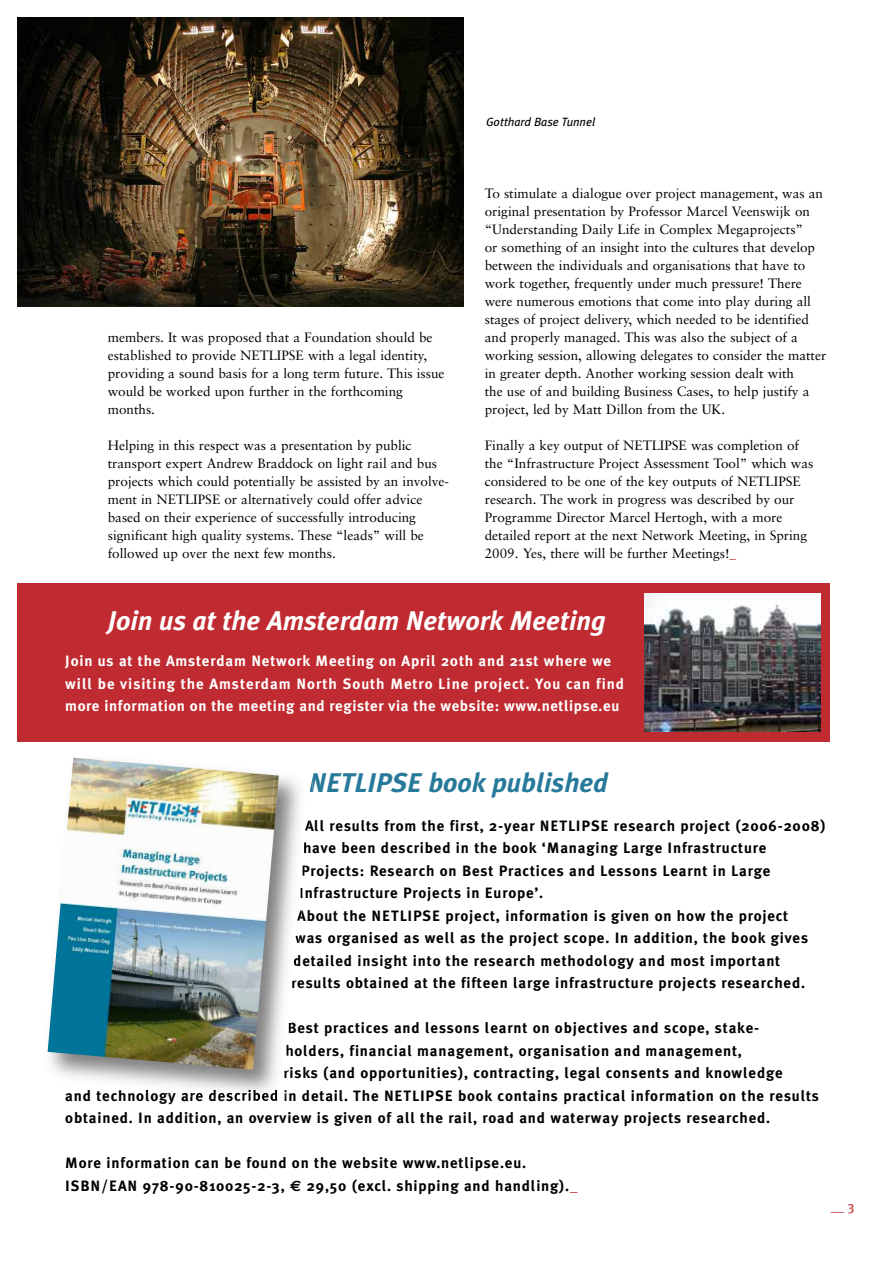
<style>
.page{position:relative;width:893px;height:1263px;background:#fff}
.page>*{position:absolute;margin:0;border:0;box-sizing:border-box;transform-origin:0 0}
.t1{font:italic 700 27px "Meta Plus";color:#fff}
.t2{font:italic 700 27px "Meta Plus";color:#27799a}
.t3{font:700 15px/22.5px "Meta Plus";letter-spacing:.055em;color:#000}
.t4{font:700 15px/22.5px "Meta Plus";letter-spacing:.055em;color:#fff}
.t5{font:13.5px/18px "Sabon";color:#000}
.t6{font:13.5px "Meta Plus";color:#bf2b30}
.t7{font:italic 12px "Meta Plus";color:#000}
.s1{color:#bf2b30}
.s2{font-family:"Euro Sans"}
</style>
<div class="page">
<div style="left:17px;top:583px;width:812px;height:158px;background:#bf2b30"></div>
<img style="left:47px;top:757px;width:267px;height:344px">
<svg style="left:305px;top:820px;width:4px;height:11px"></svg>
<svg style="left:304px;top:842px;width:3px;height:11px"></svg>
<svg style="left:302px;top:865px;width:3px;height:11px"></svg>
<svg style="left:300px;top:888px;width:3px;height:10px"></svg>
<svg style="left:297px;top:910px;width:4px;height:11px"></svg>
<svg style="left:295px;top:935px;width:4px;height:8px"></svg>
<svg style="left:294px;top:957px;width:4px;height:9px"></svg>
<svg style="left:292px;top:980px;width:3px;height:8px"></svg>
<svg style="left:289px;top:1023px;width:3px;height:10px"></svg>
<svg style="left:286px;top:1045px;width:4px;height:11px"></svg>
<svg style="left:284px;top:1070px;width:3px;height:8px"></svg>
<img style="left:119px;top:1090px;width:39px;height:11px">
<img style="left:310px;top:773px;width:3px;height:19px">
<img style="left:48px;top:758px;width:231px;height:312px">
<img style="left:17px;top:17px;width:446px;height:289px">
<img style="left:645px;top:593px;width:175px;height:138px">
<p class="t5" style="left:108px;top:329px;width:338px">members. It was proposed that a Foundation should be established to provide NETLIPSE with a legal identity, providing a sound basis for a long term future. This issue would be worked upon further in the forthcoming months.</p>
<p class="t5" style="left:108px;top:437px;width:343px">Helping in this respect was a presentation by public transport expert Andrew Braddock on light rail and bus projects which could potentially be assisted by an involve&shy;ment in NETLIPSE or alternatively could offer advice based on their experience of successfully introducing significant high quality systems. These “leads” will be followed up over the next few months.</p>
<p class="t7" style="left:486px;top:115px;width:111px">Gotthard Base Tunnel</p>
<p class="t5" style="left:485px;top:185px;width:343px">To stimulate a dialogue over project management, was an original presentation by Professor Marcel Veenswijk on “Understanding Daily Life in Complex Megaprojects”<br>or something of an insight into the cultures that develop between the individuals and organisations that have to work together, frequently under much pressure! There were numerous emotions that come into play during all stages of project delivery, which needed to be identified and properly managed. This was also the subject of a working session, allowing delegates to consider the matter in greater depth. Another working session dealt with<br>the use of and building Business Cases, to help justify a project, led by Matt Dillon from the UK.</p>
<p class="t5" style="left:485px;top:437px;width:330px">Finally a key output of NETLIPSE was completion of the “Infrastructure Project Assessment Tool” which was considered to be one of the key outputs of NETLIPSE research. The work in progress was described by our Programme Director Marcel Hertogh, with a more detailed report at the next Network Meeting, in Spring 2009. Yes, there will be further Meetings!<span class="s1">_</span></p>
<h1 class="t1" style="left:108px;top:605px;width:500px">Join us at the Amsterdam Network Meeting</h1>
<p class="t4" style="left:65px;top:650px;width:560px">Join us at the Amsterdam Network Meeting on April 20th and 21st where we will be visiting the Amsterdam North South Metro Line project. You can find more information on the meeting and register via the website: www.netlipse.eu</p>
<h1 class="t2" style="left:309px;top:767px;width:301px">NETLIPSE book published</h1>
<p class="t3" style="left:305px;top:814px;width:522px">All results from the first, 2-year NETLIPSE research project (2006-2008)</p>
<p class="t3" style="left:303px;top:837px;width:465px">have been described in the book ‘Managing Large Infrastructure</p>
<p class="t3" style="left:301px;top:859px;width:471px">Projects: Research on Best Practices and Lessons Learnt in Large</p>
<p class="t3" style="left:299px;top:882px;width:246px">Infrastructure Projects in Europe’.</p>
<p class="t3" style="left:297px;top:904px;width:493px">About the NETLIPSE project, information is given on how the project</p>
<p class="t3" style="left:295px;top:927px;width:514px">was organised as well as the project scope. In addition, the book gives</p>
<p class="t3" style="left:293px;top:949px;width:489px">detailed insight into the research methodology and most important</p>
<p class="t3" style="left:291px;top:972px;width:515px">results obtained at the fifteen large infrastructure projects researched.</p>
<p class="t3" style="left:287px;top:1017px;width:473px">Best practices and lessons learnt on objectives and scope, stake-</p>
<p class="t3" style="left:285px;top:1039px;width:458px">holders, financial management, organisation and management,</p>
<p class="t3" style="left:283px;top:1062px;width:501px">risks (and opportunities), contracting, legal consents and knowledge</p>
<p class="t3" style="left:65px;top:1084px;width:755px">and technology are described in detail. The NETLIPSE book contains practical information on the results</p>
<p class="t3" style="left:65px;top:1107px;width:706px">obtained. In addition, an overview is given of all the rail, road and waterway projects researched.</p>
<p class="t3" style="left:65px;top:1152px;width:514px">More information can be found on the website www.netlipse.eu.<br>ISBN/EAN 978-90-810025-2-3, <span class="s2">€</span> 29,50 (excl. shipping and handling).<span class="s1">_</span></p>
<p class="t6" style="left:831px;top:1199px;width:25px">__ 3</p>
</div>
